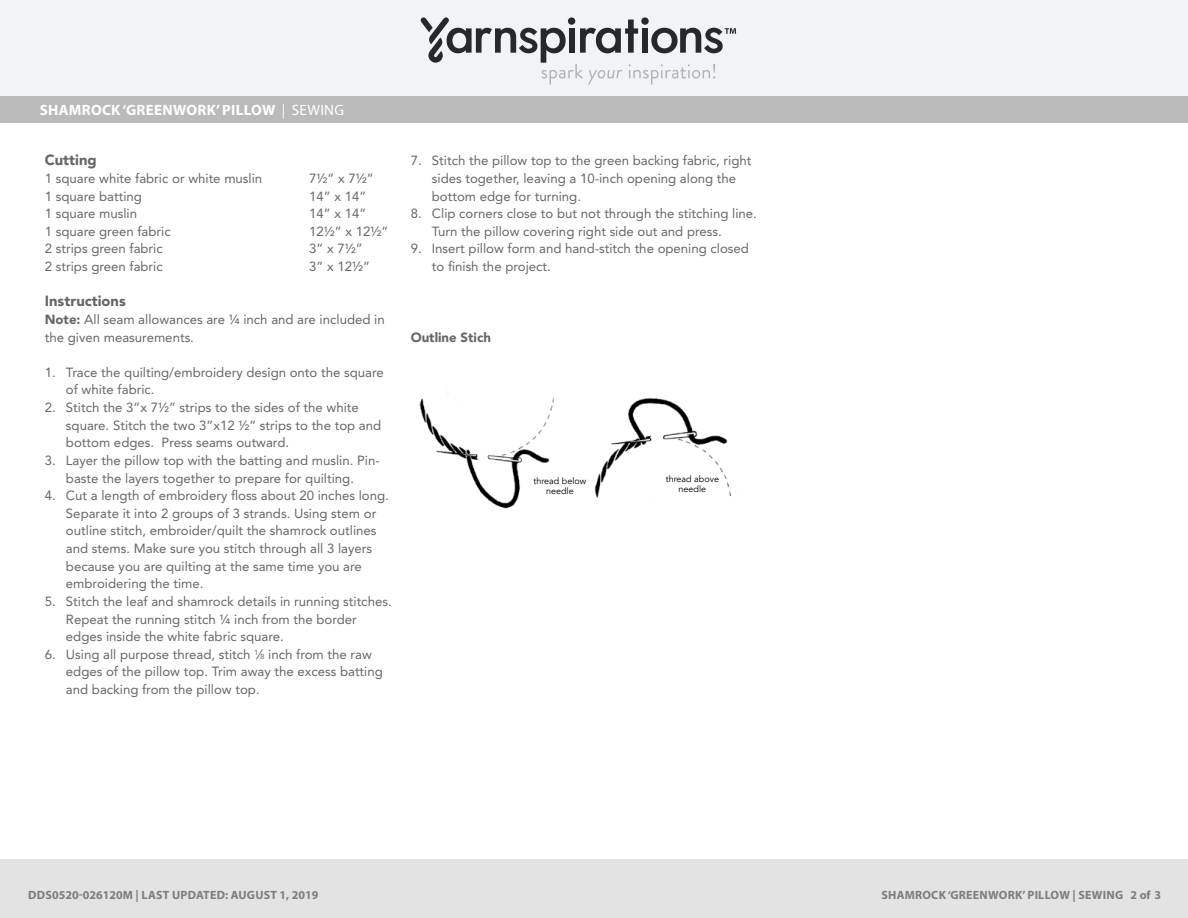
<style>
.page{position:relative;width:1188px;height:918px;background:#fff}
.page>*{position:absolute;margin:0;border:0;box-sizing:border-box;transform-origin:0 0}
.Head{font:700 15px "Myriad Pro";letter-spacing:.02em;color:#fff}
.t1{font:900 14.7px "Avenir LT Std";color:#666}
.t2{font:13.2px/17.5px "Avenir LT Std";color:#666}
.t3{font:900 13.2px "Avenir LT Std";color:#666}
.t4{font:700 12px "Myriad Pro";letter-spacing:.02em;color:#7d7d7d}
.t5{font:9px/10.8px "Avenir";color:#000;text-align:center}
.s1{font-weight:400}
.s2{font-weight:900}
.s3{font-size:7.2px}
</style>
<div class="page">
<div style="left:0;top:0;width:1188px;height:98px;background:#f2f3f4"></div>
<svg style="left:421px;top:17px;width:315px;height:68px"></svg>
<div style="left:0;top:96px;width:1188px;height:27px;background:#bbbaba"></div>
<img style="left:419px;top:397px;width:312px;height:112px">
<div style="left:526px;top:470px;width:51px;height:26px;background:#fff"></div>
<div style="left:668px;top:470px;width:51px;height:26px;background:#fff"></div>
<div style="left:0;top:860px;width:1188px;height:58px;background:#e4e3e3"></div>
<p class="Head" style="left:40px;top:100px;width:306px">SHAMROCK ‘GREENWORK’ PILLOW <span class="s1">| SEWING</span></p>
<p class="t1" style="left:45px;top:151px;width:53px">Cutting</p>
<p class="t2" style="left:45px;top:170px;width:219px">1 square white fabric or white muslin</p>
<p class="t2" style="left:309px;top:170px;width:66px">7½” x 7½”</p>
<p class="t2" style="left:45px;top:187px;width:99px">1 square batting</p>
<p class="t2" style="left:309px;top:187px;width:59px">14” x 14”</p>
<p class="t2" style="left:45px;top:205px;width:94px">1 square muslin</p>
<p class="t2" style="left:309px;top:205px;width:59px">14” x 14”</p>
<p class="t2" style="left:45px;top:223px;width:127px">1 square green fabric</p>
<p class="t2" style="left:309px;top:223px;width:81px">12½” x 12½”</p>
<p class="t2" style="left:45px;top:240px;width:120px">2 strips green fabric</p>
<p class="t2" style="left:309px;top:240px;width:55px">3” x 7½”</p>
<p class="t2" style="left:45px;top:258px;width:120px">2 strips green fabric</p>
<p class="t2" style="left:309px;top:258px;width:62px">3” x 12½”</p>
<p class="t1" style="left:45px;top:292px;width:83px">Instructions</p>
<p class="t2" style="left:45px;top:311px;width:341px"><span class="s2">Note:</span> All seam allowances are ¼ inch and are included in the given measurements.</p>
<p class="t2" style="left:66px;top:364px;width:319px;text-indent:-21px">1. Trace the quilting/embroidery design onto the square of white fabric.</p>
<p class="t2" style="left:66px;top:399px;width:317px;text-indent:-21px">2. Stitch the 3”x 7½” strips to the sides of the white square. Stitch the two 3”x12 ½” strips to the top and bottom edges. Press seams outward.</p>
<p class="t2" style="left:45px;top:452px;width:337px;text-align:center">3. Layer the pillow top with the batting and muslin. Pin&shy;baste the layers together to prepare for quilting.</p>
<p class="t2" style="left:66px;top:487px;width:324px;text-indent:-21px">4. Cut a length of embroidery floss about 20 inches long.<br>Separate it into 2 groups of 3 strands. Using stem or outline stitch, embroider/quilt the shamrock outlines and stems. Make sure you stitch through all 3 layers because you are quilting at the same time you are embroidering the time.</p>
<p class="t2" style="left:66px;top:593px;width:327px;text-indent:-21px">5. Stitch the leaf and shamrock details in running stitches.<br>Repeat the running stitch ¼ inch from the border edges inside the white fabric square.</p>
<p class="t2" style="left:66px;top:645px;width:318px;text-indent:-21px">6. Using all purpose thread, stitch <sup>1</sup>⁄<span class="s3">8</span> inch from the raw edges of the pillow top. Trim away the excess batting and backing from the pillow top.</p>
<p class="t2" style="left:432px;top:152px;width:321px;text-indent:-21px">7. Stitch the pillow top to the green backing fabric, right sides together, leaving a 10-inch opening along the bottom edge for turning.</p>
<p class="t2" style="left:432px;top:205px;width:327px;text-indent:-21px">8. Clip corners close to but not through the stitching line.<br>Turn the pillow covering right side out and press.</p>
<p class="t2" style="left:432px;top:240px;width:319px;text-indent:-21px">9. Insert pillow form and hand-stitch the opening closed to finish the project.</p>
<p class="t3" style="left:411px;top:329px;width:82px">Outline Stich</p>
<p class="t5" style="left:533px;top:475px;width:54px">thread below needle</p>
<p class="t5" style="left:666px;top:473px;width:55px">thread above needle</p>
<p class="t4" style="left:28px;top:887px;width:292px">DDS0520-026120M | LAST UPDATED: AUGUST 1, 2019</p>
<p class="t4" style="left:881px;top:887px;width:281px">SHAMROCK ‘GREENWORK’ PILLOW | SEWING 2 of 3</p>
</div>
